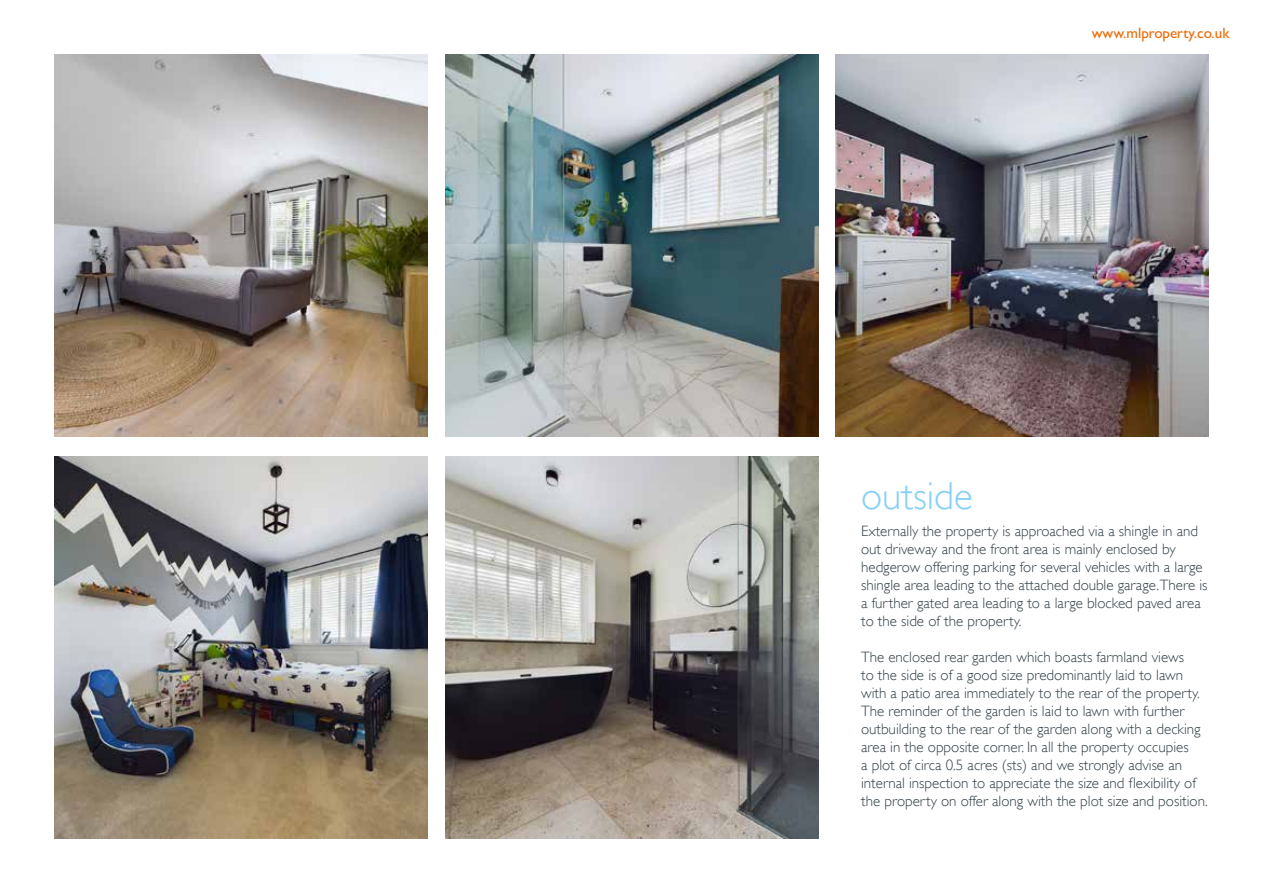
<style>
.page{position:relative;width:1263px;height:893px;background:#fff}
.page>*{position:absolute;margin:0;border:0;box-sizing:border-box;transform-origin:0 0}
.t1{font:300 39px "Gill Sans";color:#86d0f5}
.t2{font:300 15px/18px "Gill Sans";color:#313f46}
.t3{font:500 15px "Gill Sans MT Pro";color:#ed6b06}
</style>
<div class="page">
<img style="left:54px;top:54px;width:373px;height:383px">
<img style="left:54px;top:456px;width:373px;height:383px">
<img style="left:835px;top:54px;width:374px;height:383px">
<img style="left:445px;top:456px;width:373px;height:383px">
<img style="left:445px;top:54px;width:373px;height:383px">
<p class="t3" style="left:1092px;top:24px;width:139px">www.mlproperty.co.uk</p>
<h1 class="t1" style="left:861px;top:474px;width:113px">outside</h1>
<p class="t2" style="left:861px;top:522px;width:348px">Externally the property is approached via a shingle in and out driveway and the front area is mainly enclosed by hedgerow offering parking for several vehicles with a large shingle area leading to the attached double garage.There is a further gated area leading to a large blocked paved area to the side of the property.</p>
<p class="t2" style="left:861px;top:648px;width:348px">The enclosed rear garden which boasts farmland views<br>to the side is of a good size predominantly laid to lawn with a patio area immediately to the rear of the property.<br>The reminder of the garden is laid to lawn with further outbuilding to the rear of the garden along with a decking area in the opposite corner. In all the property occupies<br>a plot of circa 0.5 acres (sts) and we strongly advise an internal inspection to appreciate the size and flexibility of the property on offer along with the plot size and position.</p>
</div>
